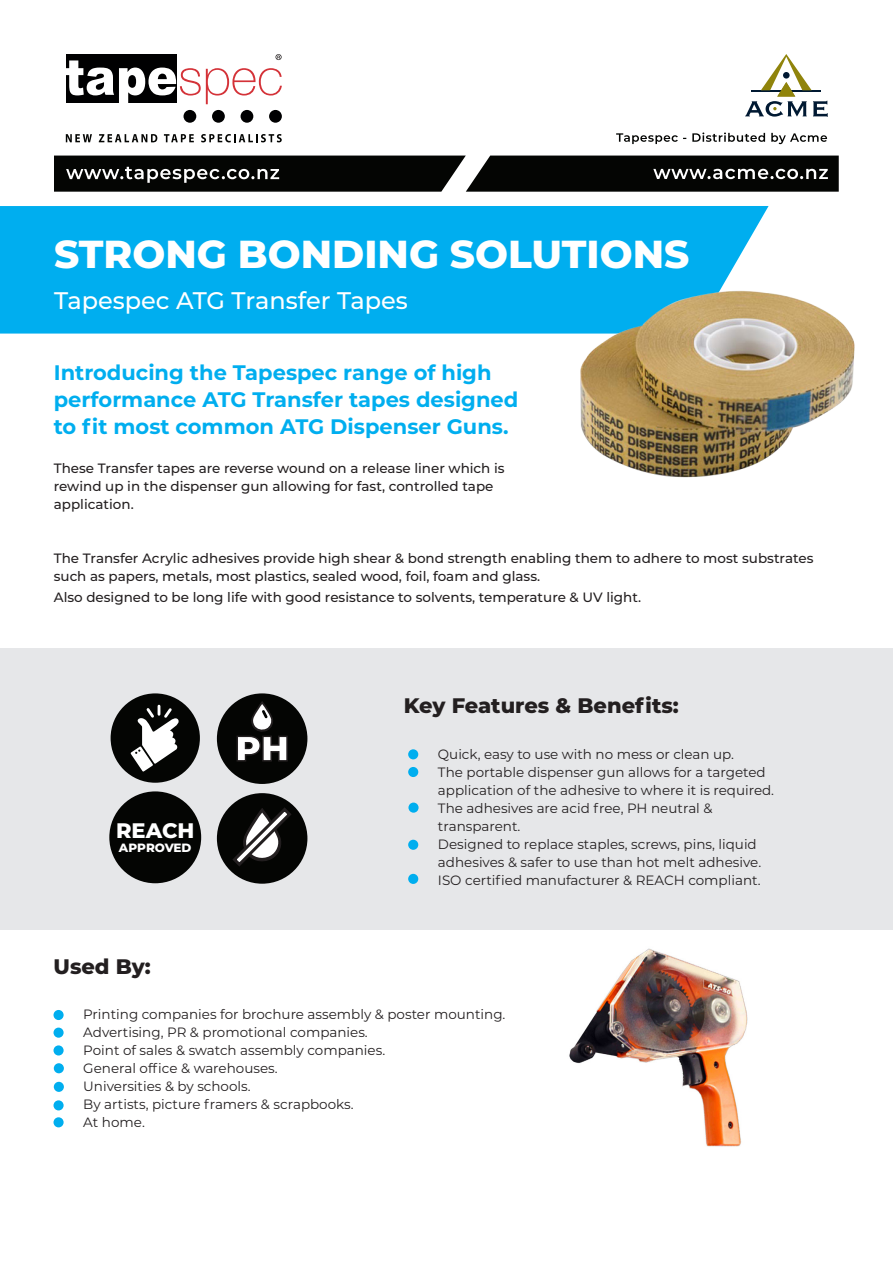
<style>
.page{position:relative;width:893px;height:1263px;background:#fff}
.page>*{position:absolute;margin:0;border:0;box-sizing:border-box;transform-origin:0 0}
.t1{font:800 39px "Montserrat";color:#fff}
.t2{font:500 24px "Montserrat";color:#fff}
.t3{font:700 21px/27px "Montserrat";color:#00aeef}
.t4{font:800 21px "Montserrat";color:#231f20}
.t5{font:800 21px "Montserrat";color:#fff}
.t6{font:13.5px/18px "Montserrat";color:#231f20}
.t7{font:500 13.5px/18px "Montserrat";color:#231f20}
.t8{font:800 12px "Montserrat";color:#fff}
</style>
<div class="page">
<div style="left:0;top:206px;width:769px;height:128px;background:#00aeef"></div>
<div style="left:0;top:648px;width:893px;height:281px;background:#e6e7e9"></div>
<div style="left:54px;top:1010px;width:10px;height:10px;background:#00aeef;border-radius:50%"></div>
<div style="left:54px;top:1100px;width:10px;height:10px;background:#00aeef;border-radius:50%"></div>
<div style="left:54px;top:1117px;width:10px;height:10px;background:#00aeef;border-radius:50%"></div>
<div style="left:54px;top:1027px;width:10px;height:11px;background:#00aeef;border-radius:50%"></div>
<div style="left:54px;top:1045px;width:10px;height:10px;background:#00aeef;border-radius:50%"></div>
<div style="left:54px;top:1063px;width:10px;height:10px;background:#00aeef;border-radius:50%"></div>
<div style="left:54px;top:1082px;width:10px;height:10px;background:#00aeef;border-radius:50%"></div>
<div style="left:408px;top:749px;width:10px;height:10px;background:#00aeef;border-radius:50%"></div>
<div style="left:408px;top:840px;width:10px;height:10px;background:#00aeef;border-radius:50%"></div>
<div style="left:408px;top:874px;width:10px;height:10px;background:#00aeef;border-radius:50%"></div>
<div style="left:408px;top:767px;width:10px;height:10px;background:#00aeef;border-radius:50%"></div>
<div style="left:408px;top:802px;width:11px;height:11px;background:#00aeef;border-radius:50%"></div>
<div style="left:111px;top:693px;width:89px;height:90px;background:#040503;border-radius:50%"></div>
<svg style="left:131px;top:704px;width:48px;height:68px"></svg>
<div style="left:217px;top:693px;width:90px;height:91px;background:#040503;border-radius:50%"></div>
<svg style="left:236px;top:701px;width:52px;height:61px"></svg>
<div style="left:109px;top:791px;width:92px;height:92px;background:#040503;border-radius:50%"></div>
<div style="left:217px;top:793px;width:90px;height:91px;background:#040503;border-radius:50%"></div>
<svg style="left:230px;top:805px;width:64px;height:61px"></svg>
<img style="left:573px;top:282px;width:282px;height:196px">
<img style="left:569px;top:948px;width:179px;height:199px">
<svg style="left:616px;top:133px;width:70px;height:11px"></svg>
<svg style="left:692px;top:132px;width:73px;height:10px"></svg>
<svg style="left:771px;top:133px;width:56px;height:11px"></svg>
<svg style="left:54px;top:156px;width:785px;height:36px;background:#1d1d1c"></svg>
<svg style="left:745px;top:54px;width:83px;height:63px"></svg>
<div style="left:184px;top:110px;width:12px;height:13px;background:#000001;border-radius:50%"></div>
<div style="left:212px;top:110px;width:13px;height:13px;background:#000001;border-radius:50%"></div>
<div style="left:241px;top:110px;width:12px;height:13px;background:#000001;border-radius:50%"></div>
<div style="left:269px;top:110px;width:13px;height:13px;background:#000001;border-radius:50%"></div>
<svg style="left:66px;top:134px;width:26px;height:8px"></svg>
<svg style="left:99px;top:134px;width:58px;height:8px"></svg>
<svg style="left:164px;top:134px;width:30px;height:8px"></svg>
<svg style="left:201px;top:134px;width:81px;height:8px"></svg>
<svg style="left:66px;top:54px;width:216px;height:51px"></svg>
<p class="t1" style="left:54px;top:226px;width:637px">STRONG BONDING SOLUTIONS</p>
<p class="t2" style="left:54px;top:284px;width:355px">Tapespec ATG Transfer Tapes</p>
<p class="t3" style="left:54px;top:358px;width:466px">Introducing the Tapespec range of high performance ATG Transfer tapes designed to fit most common ATG Dispenser Guns.</p>
<p class="t7" style="left:54px;top:458px;width:452px">These Transfer tapes are reverse wound on a release liner which is rewind up in the dispenser gun allowing for fast, controlled tape application.</p>
<p class="t7" style="left:54px;top:548px;width:761px">The Transfer Acrylic adhesives provide high shear &amp; bond strength enabling them to adhere to most substrates such as papers, metals, most plastics, sealed wood, foil, foam and glass.</p>
<p class="t7" style="left:54px;top:587px;width:589px">Also designed to be long life with good resistance to solvents, temperature &amp; UV light.</p>
<h3 class="t5" style="left:116px;top:815px;width:80px">REACH</h3>
<p class="t8" style="left:119px;top:839px;width:74px">APPROVED</p>
<p class="t4" style="left:54px;top:951px;width:99px">Used By:</p>
<p class="t4" style="left:404px;top:690px;width:276px">Key Features &amp; Benefits:</p>
<p class="t6" style="left:438px;top:744px;width:298px">Quick, easy to use with no mess or clean up.</p>
<p class="t6" style="left:438px;top:762px;width:338px">The portable dispenser gun allows for a targeted application of the adhesive to where it is required.</p>
<p class="t6" style="left:438px;top:798px;width:276px">The adhesives are acid free, PH neutral &amp; transparent.</p>
<p class="t6" style="left:438px;top:834px;width:325px">Designed to replace staples, screws, pins, liquid adhesives &amp; safer to use than hot melt adhesive.</p>
<p class="t6" style="left:438px;top:870px;width:324px">ISO certified manufacturer &amp; REACH compliant.</p>
<p class="t6" style="left:83px;top:1005px;width:424px">Printing companies for brochure assembly &amp; poster mounting.</p>
<p class="t6" style="left:83px;top:1023px;width:286px">Advertising, PR &amp; promotional companies.</p>
<p class="t6" style="left:83px;top:1041px;width:303px">Point of sales &amp; swatch assembly companies.</p>
<p class="t6" style="left:83px;top:1059px;width:196px">General office &amp; warehouses.</p>
<p class="t6" style="left:83px;top:1077px;width:169px">Universities &amp; by schools.</p>
<p class="t6" style="left:83px;top:1095px;width:272px">By artists, picture framers &amp; scrapbooks.</p>
<p class="t6" style="left:83px;top:1113px;width:63px">At home.</p>
</div>
